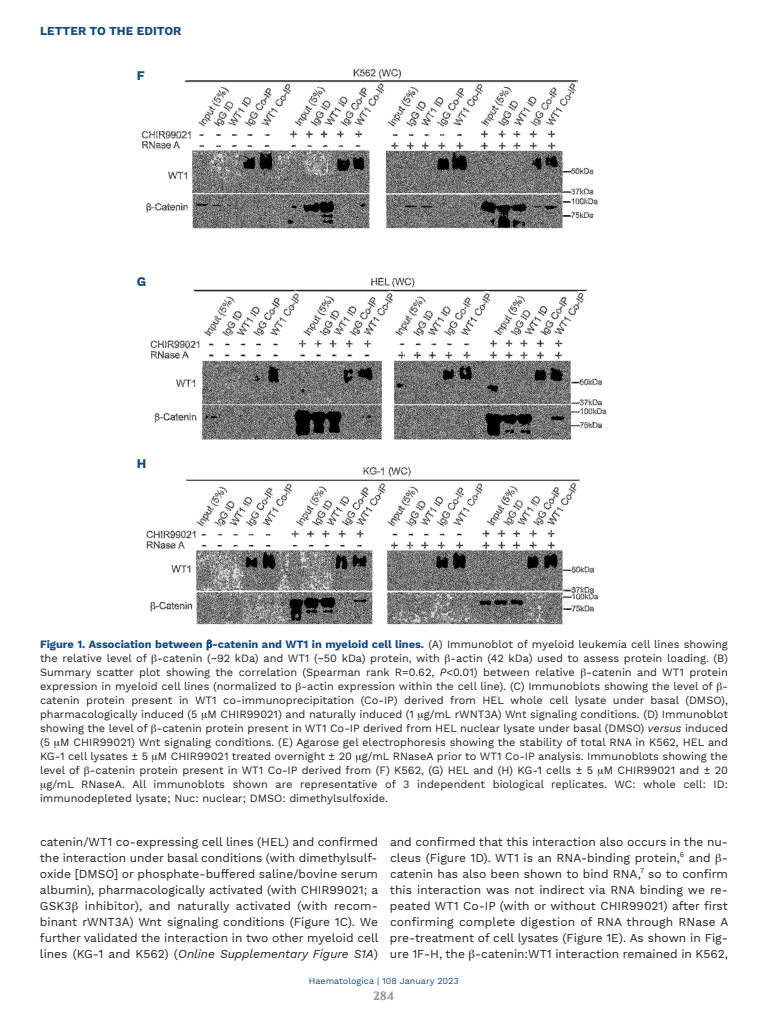
<style>
.page{position:relative;width:768px;height:1024px;background:#fff}
.page>*{position:absolute;margin:0;border:0;box-sizing:border-box;transform-origin:0 0}
.t1{font:700 13px "Work Sans";color:#134a80}
.t2{font:12px/16px "Work Sans";color:#231f20;text-align:justify}
.t3{font:700 12px "Work Sans";color:#134a80}
.t4{font:700 12px "Volkhov";color:#939598}
.t5{font:11px "Work Sans";color:#231f20}
.t6{font:700 11px "Work Sans";color:#134a80}
.t7{font:9px "Work Sans";color:#134a80}
.s1{font-weight:400;color:#231f20}
.s2{font-style:italic}
</style>
<div class="page">
<img style="left:141px;top:69px;width:466px;height:556px">
<p class="t3" style="left:40px;top:24px;width:143px">LETTER TO THE EDITOR</p>
<p class="t1" style="left:137px;top:68px;width:9px">F</p>
<p class="t1" style="left:137px;top:274px;width:11px">G</p>
<p class="t1" style="left:137px;top:456px;width:11px">H</p>
<p class="t6" style="left:40px;top:638px;width:690px">Figure 1. Association between -catenin and WT1 in myeloid cell lines. <span class="s1">(A) Immunoblot of myeloid leukemia cell lines showing</span></p>
<p class="t5" style="left:40px;top:652px;width:689px">the relative level of -catenin (~92 kDa) and WT1 (~50 kDa) protein, with -actin (42 kDa) used to assess protein loading. (B)</p>
<p class="t5" style="left:40px;top:666px;width:690px">Summary scatter plot showing the correlation (Spearman rank R=0.62, <span class="s2">P</span>&lt;0.01) between relative -catenin and WT1 protein</p>
<p class="t5" style="left:40px;top:680px;width:690px">expression in myeloid cell lines (normalized to -actin expression within the cell line). (C) Immunoblots showing the level of -</p>
<p class="t5" style="left:40px;top:694px;width:690px">catenin protein present in WT1 co-immunoprecipitation (Co-IP) derived from HEL whole cell lysate under basal (DMSO),</p>
<p class="t5" style="left:40px;top:708px;width:689px">pharmacologically induced (5 M CHIR99021) and naturally induced (1 g/mL rWNT3A) Wnt signaling conditions. (D) Immunoblot</p>
<p class="t5" style="left:40px;top:722px;width:689px">showing the level of -catenin protein present in WT1 Co-IP derived from HEL nuclear lysate under basal (DMSO) <span class="s2">versus</span> induced</p>
<p class="t5" style="left:40px;top:736px;width:690px">(5 M CHIR99021) Wnt signaling conditions. (E) Agarose gel electrophoresis showing the stability of total RNA in K562, HEL and</p>
<p class="t5" style="left:40px;top:750px;width:689px">KG-1 cell lysates ± 5 M CHIR99021 treated overnight ± 20 g/mL RNaseA prior to WT1 Co-IP analysis. Immunoblots showing the</p>
<p class="t5" style="left:40px;top:764px;width:689px">level of -catenin protein present in WT1 Co-IP derived from (F) K562, (G) HEL and (H) KG-1 cells ± 5 M CHIR99021 and ± 20</p>
<p class="t5" style="left:46px;top:778px;width:683px">g/mL RNaseA. All immunoblots shown are representative of 3 independent biological replicates. WC: whole cell: ID:</p>
<p class="t5" style="left:40px;top:792px;width:350px">immunodepleted lysate; Nuc: nuclear; DMSO: dimethylsulfoxide.</p>
<p class="t2" style="left:40px;top:833px;width:340px">catenin/WT1 co-expressing cell lines (HEL) and confirmed the interaction under basal conditions (with dimethylsulf&shy;oxide [DMSO] or phosphate-buffered saline/bovine serum albumin), pharmacologically activated (with CHIR99021; a GSK3 inhibitor), and naturally activated (with recom&shy;binant rWNT3A) Wnt signaling conditions (Figure 1C). We further validated the interaction in two other myeloid cell lines (KG-1 and K562) (<span class="s2">Online Supplementary Figure S1A</span>)</p>
<p class="t2" style="left:390px;top:833px;width:340px">and confirmed that this interaction also occurs in the nu&shy;cleus (Figure 1D). WT1 is an RNA-binding protein,<sup>6</sup> and - catenin has also been shown to bind RNA,<sup>7</sup> so to confirm this interaction was not indirect via RNA binding we re&shy;peated WT1 Co-IP (with or without CHIR99021) after first confirming complete digestion of RNA through RNase A pre-treatment of cell lysates (Figure 1E). As shown in Fig&shy;ure 1F-H, the -catenin:WT1 interaction remained in K562,</p>
<p class="t7" style="left:309px;top:976px;width:151px">Haematologica | 108 January 2023</p>
<p class="t4" style="left:373px;top:988px;width:22px">284</p>
</div>
